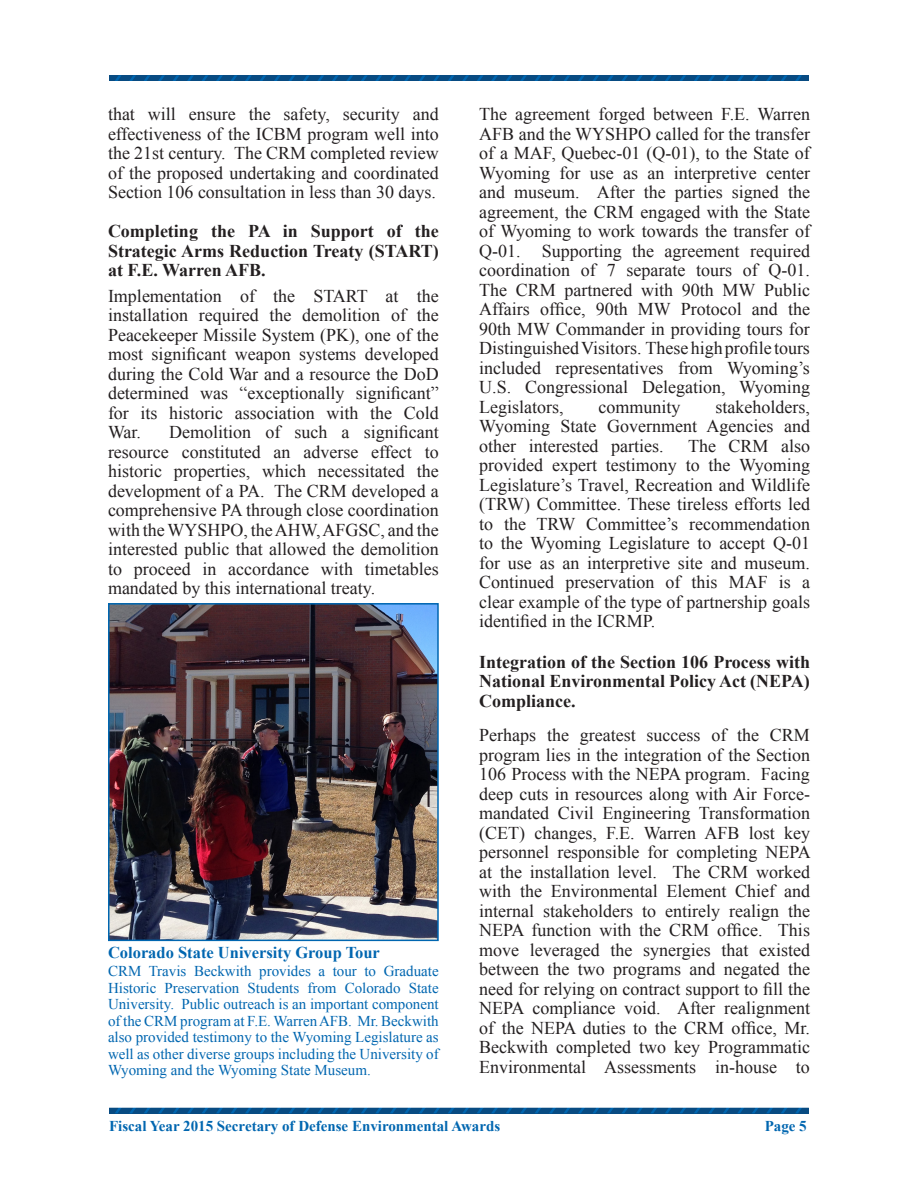
<style>
.page{position:relative;width:918px;height:1188px;background:#fff}
.page>*{position:absolute;margin:0;border:0;box-sizing:border-box;transform-origin:0 0}
.t1{font:18px/19.5px "Times New Roman";color:#231f20;text-align:justify}
.t2{font:700 18px/19.5px "Times New Roman";color:#231f20;text-align:justify}
.t3{font:700 16.5px "Times New Roman";color:#0066b0}
.t4{font:15px/16.5px "Times New Roman";color:#0066b0;text-align:justify}
.t5{font:700 15px "Times New Roman";color:#0066b0}
</style>
<div class="page">
<svg style="left:109px;top:1108px;width:700px;height:5px;background:#06508b"></svg>
<svg style="left:109px;top:75px;width:700px;height:6px;background:#064f8a"></svg>
<img style="left:111px;top:606px;width:325px;height:332px">
<div style="left:108px;top:603px;width:331px;height:338px;border:2px solid #0066b0"></div>
<p class="t1" style="left:108px;top:104px;width:332px">that will ensure the safety, security and effectiveness of the ICBM program well into the 21st century. The CRM completed review of the proposed undertaking and coordinated Section 106 consultation in less than 30 days.</p>
<p class="t2" style="left:108px;top:221px;width:332px">Completing the PA in Support of the Strategic Arms Reduction Treaty (START) at F.E. Warren AFB.</p>
<p class="t1" style="left:108px;top:286px;width:332px">Implementation of the START at the installation required the demolition of the Peacekeeper Missile System (PK), one of the most significant weapon systems developed during the Cold War and a resource the DoD determined was “exceptionally significant” for its historic association with the Cold War.</p>
<p class="t1" style="left:108px;top:422px;width:332px;text-indent:61px">Demolition of such a significant resource constituted an adverse effect to historic properties, which necessitated the development of a PA. The CRM developed a comprehensive PA through close coordination with the WYSHPO, the AHW, AFGSC, and the interested public that allowed the demolition to proceed in accordance with timetables mandated by this international treaty.</p>
<p class="t3" style="left:108px;top:941px;width:273px">Colorado State University Group Tour</p>
<p class="t4" style="left:108px;top:963px;width:332px">CRM Travis Beckwith provides a tour to Graduate Historic Preservation Students from Colorado State University. Public outreach is an important component of the CRM program at F.E. Warren AFB. Mr. Beckwith also provided testimony to the Wyoming Legislature as well as other diverse groups including the University of Wyoming and the Wyoming State Museum.</p>
<p class="t1" style="left:479px;top:104px;width:332px">The agreement forged between F.E. Warren AFB and the WYSHPO called for the transfer of a MAF, Quebec-01 (Q-01), to the State of Wyoming for use as an interpretive center and museum. After the parties signed the agreement, the CRM engaged with the State of Wyoming to work towards the transfer of Q-01. Supporting the agreement required coordination of 7 separate tours of Q-01.<br>The CRM partnered with 90th MW Public Affairs office, 90th MW Protocol and the 90th MW Commander in providing tours for Distinguished Visitors. These high profile tours included representatives from Wyoming’s U.S. Congressional Delegation, Wyoming Legislators,</p>
<p class="t1" style="left:479px;top:397px;width:332px;text-indent:236px">stakeholders, Wyoming State Government Agencies and other interested parties.</p>
<p class="t1" style="left:599px;top:397px;width:84px">community</p>
<p class="t1" style="left:479px;top:436px;width:332px;text-indent:209px">The CRM also provided expert testimony to the Wyoming Legislature’s Travel, Recreation and Wildlife (TRW) Committee. These tireless efforts led to the TRW Committee’s recommendation to the Wyoming Legislature to accept Q-01 for use as an interpretive site and museum.<br>Continued preservation of this MAF is a clear example of the type of partnership goals identified in the ICRMP.</p>
<p class="t2" style="left:479px;top:652px;width:332px">Integration of the Section 106 Process with National Environmental Policy Act (NEPA)<br>Compliance.</p>
<p class="t1" style="left:479px;top:725px;width:333px">Perhaps the greatest success of the CRM program lies in the integration of the Section 106 Process with the NEPA program. Facing deep cuts in resources along with Air Force&shy;mandated Civil Engineering Transformation (CET) changes, F.E. Warren AFB lost key personnel responsible for completing NEPA at the installation level. The CRM worked with the Environmental Element Chief and internal stakeholders to entirely realign the NEPA function with the CRM office. This move leveraged the synergies that existed between the two programs and negated the need for relying on contract support to fill the NEPA compliance void. After realignment of the NEPA duties to the CRM office, Mr.<br>Beckwith completed two key Programmatic Environmental Assessments in-house to</p>
<p class="t5" style="left:109px;top:1115px;width:393px">Fiscal Year 2015 Secretary of Defense Environmental Awards</p>
<p class="t5" style="left:765px;top:1115px;width:44px">Page 5</p>
</div>
